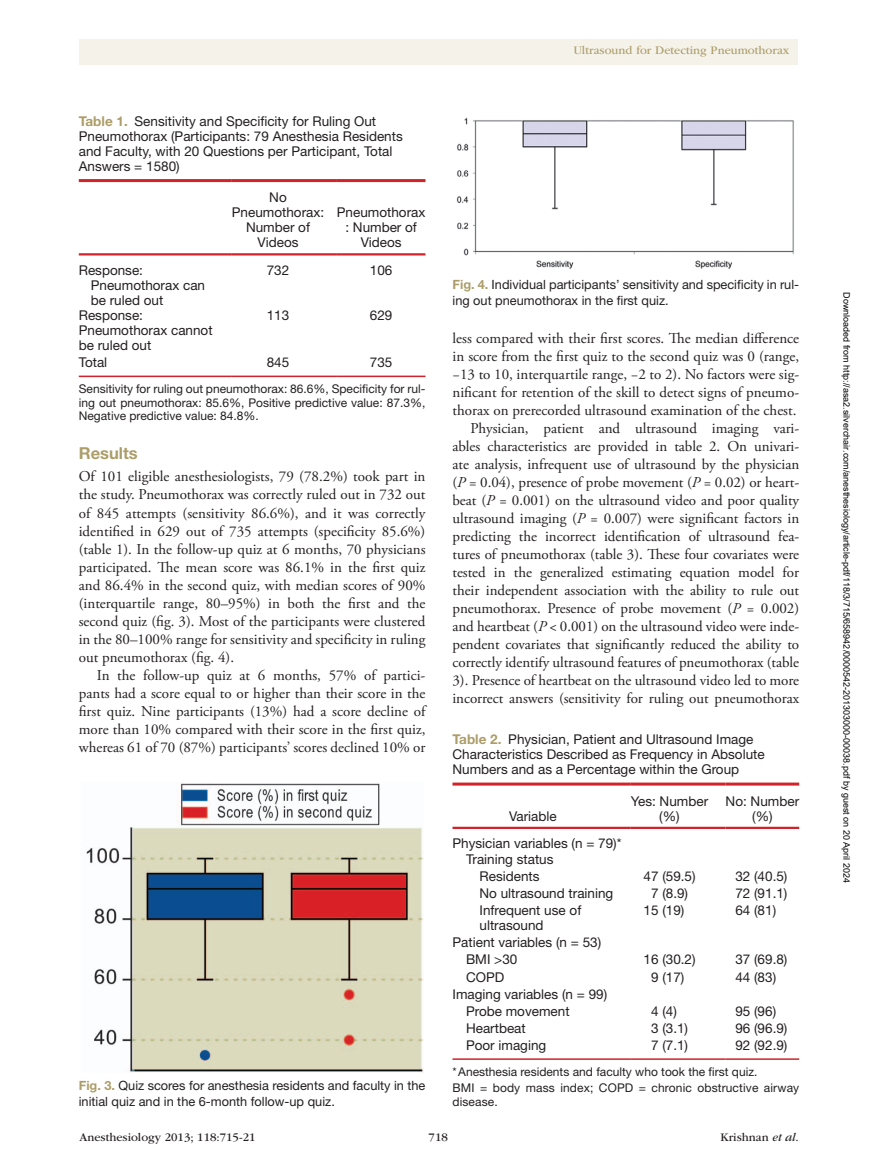
<style>
.page{position:relative;width:878px;height:1175px;background:#fff}
.page>*{position:absolute;margin:0;border:0;box-sizing:border-box;transform-origin:0 0}
.t1{font:700 16.5px "Helvetica Neue LT Std";color:#ac9d69}
.t2{font:15px/18px "Adobe Garamond Pro";letter-spacing:-.005em;color:#231f20;text-align:justify}
.t3{font:13.5px/15px "Helvetica Neue LT Std";color:#231f20}
.t4{font:12.75px/15.8px "Helvetica Neue LT Std";color:#231f20}
.t5{font:12px/13.5px "Helvetica Neue LT Std";color:#231f20;text-align:justify}
.t6{font:12px "ITC Garamond Std";color:#231f20}
.t7{font:12px "ITC Garamond Std";color:#ac9d69}
.t8{font:9px "Arial";color:#000}
.s1{font-weight:700;color:#ac9d69}
.s2{font-style:italic}
</style>
<div class="page">
<div style="left:79px;top:39px;width:718px;height:25px;background:#f5f2ea"></div>
<hr style="left:79px;top:179px;width:153px;height:3px;background:#d1232a">
<hr style="left:232px;top:179px;width:105px;height:3px;background:#d1232a">
<hr style="left:337px;top:179px;width:88px;height:3px;background:#d1232a">
<hr style="left:79px;top:253px;width:153px;height:2px;background:#d1232a">
<hr style="left:232px;top:253px;width:105px;height:2px;background:#d1232a">
<hr style="left:337px;top:253px;width:88px;height:2px;background:#d1232a">
<hr style="left:79px;top:375px;width:153px;height:2px;background:#d1232a">
<hr style="left:232px;top:375px;width:105px;height:2px;background:#d1232a">
<hr style="left:337px;top:375px;width:88px;height:2px;background:#d1232a">
<img style="left:86px;top:783px;width:337px;height:289px">
<img style="left:456px;top:117px;width:338px;height:152px">
<hr style="left:452px;top:1058px;width:178px;height:1px;background:#d1232a">
<hr style="left:630px;top:1058px;width:95px;height:1px;background:#d1232a">
<hr style="left:725px;top:1058px;width:74px;height:1px;background:#d1232a">
<hr style="left:452px;top:782px;width:178px;height:3px;background:#d1232a">
<hr style="left:630px;top:782px;width:95px;height:3px;background:#d1232a">
<hr style="left:725px;top:782px;width:74px;height:3px;background:#d1232a">
<hr style="left:452px;top:826px;width:178px;height:3px;background:#d1232a">
<hr style="left:630px;top:826px;width:95px;height:3px;background:#d1232a">
<hr style="left:725px;top:826px;width:74px;height:3px;background:#d1232a">
<p class="t3" style="left:79px;top:113px;width:325px"><span class="s1">Table 1.</span> Sensitivity and Specificity for Ruling Out Pneumothorax (Participants: 79 Anesthesia Residents and Faculty, with 20 Questions per Participant, Total Answers = 1580)</p>
<p class="t3" style="left:232px;top:190px;width:94px;text-align:center">No<br>Pneumothorax:<br>Number of<br>Videos</p>
<p class="t3" style="left:337px;top:205px;width:90px;text-align:center">Pneumothorax : Number of<br>Videos</p>
<p class="t3" style="left:91px;top:262px;width:116px;text-indent:-12px">Response:<br>Pneumothorax can be ruled out</p>
<p class="t3" style="left:267px;top:262px;width:24px">732</p>
<p class="t3" style="left:370px;top:262px;width:24px">106</p>
<p class="t3" style="left:79px;top:308px;width:135px">Response:<br>Pneumothorax cannot be ruled out</p>
<p class="t3" style="left:267px;top:308px;width:24px">113</p>
<p class="t3" style="left:370px;top:308px;width:24px">629</p>
<p class="t3" style="left:79px;top:355px;width:30px">Total</p>
<p class="t3" style="left:267px;top:355px;width:24px">845</p>
<p class="t3" style="left:370px;top:355px;width:24px">735</p>
<p class="t5" style="left:79px;top:382px;width:348px">Sensitivity for ruling out pneumothorax: 86.6%, Specificity for rul&shy;ing out pneumothorax: 85.6%, Positive predictive value: 87.3%, Negative predictive value: 84.8%.</p>
<p class="t1" style="left:79px;top:443px;width:60px">Results</p>
<p class="t2" style="left:79px;top:468px;width:348px">Of 101 eligible anesthesiologists, 79 (78.2%) took part in the study. Pneumothorax was correctly ruled out in 732 out of 845 attempts (sensitivity 86.6%), and it was correctly identified in 629 out of 735 attempts (specificity 85.6%) (table 1). In the follow-up quiz at 6 months, 70 physicians participated. The mean score was 86.1% in the first quiz and 86.4% in the second quiz, with median scores of 90% (interquartile range, 80–95%) in both the first and the second quiz (fig. 3). Most of the participants were clustered in the 80–100% range for sensitivity and specificity in ruling out pneumothorax (fig. 4).</p>
<p class="t2" style="left:79px;top:666px;width:348px;text-indent:18px">In the follow-up quiz at 6 months, 57% of partici&shy;pants had a score equal to or higher than their score in the first quiz. Nine participants (13%) had a score decline of more than 10% compared with their score in the first quiz, whereas 61 of 70 (87%) participants’ scores declined 10% or</p>
<p class="t4" style="left:79px;top:1077px;width:348px"><span class="s1">Fig. 3.</span> Quiz scores for anesthesia residents and faculty in the initial quiz and in the 6-month follow-up quiz.</p>
<p class="t7" style="left:573px;top:44px;width:217px">Ultrasound for Detecting Pneumothorax</p>
<p class="t4" style="left:452px;top:276px;width:348px"><span class="s1">Fig. 4.</span> Individual participants’ sensitivity and specificity in rul&shy;ing out pneumothorax in the first quiz.</p>
<p class="t2" style="left:452px;top:329px;width:348px;text-align:right">less compared with their first scores. The median difference in score from the first quiz to the second quiz was 0 (range, −13 to 10, interquartile range, −2 to 2). No factors were sig&shy;nificant for retention of the skill to detect signs of pneumo&shy;thorax on prerecorded ultrasound examination of the chest.<br>Physician, patient and ultrasound imaging vari&shy;ables characteristics are provided in table 2. On univari&shy;ate analysis, infrequent use of ultrasound by the physician (<span class="s2">P</span> = 0.04), presence of probe movement (<span class="s2">P</span> = 0.02) or heart&shy;beat (<span class="s2">P</span> = 0.001) on the ultrasound video and poor quality ultrasound imaging (<span class="s2">P</span> = 0.007) were significant factors in predicting the incorrect identification of ultrasound fea&shy;tures of pneumothorax (table 3). These four covariates were tested in the generalized estimating equation model for their independent association with the ability to rule out pneumothorax. Presence of probe movement (<span class="s2">P</span> = 0.002) and heartbeat (<span class="s2">P</span> &lt; 0.001) on the ultrasound video were inde&shy;pendent covariates that significantly reduced the ability to correctly identify ultrasound features of pneumothorax (table 3). Presence of heartbeat on the ultrasound video led to more incorrect answers (sensitivity for ruling out pneumothorax</p>
<p class="t3" style="left:452px;top:732px;width:314px"><span class="s1">Table 2.</span> Physician, Patient and Ultrasound Image<br>Characteristics Described as Frequency in Absolute<br>Numbers and as a Percentage within the Group</p>
<p class="t3" style="left:509px;top:808px;width:49px">Variable</p>
<p class="t3" style="left:630px;top:793px;width:79px;text-align:center">Yes: Number (%)</p>
<p class="t3" style="left:725px;top:793px;width:75px;text-align:center">No: Number (%)</p>
<p class="t3" style="left:466px;top:835px;width:157px;line-height:15.6px;text-indent:-14px">Physician variables (n = 79)*<br>Training status</p>
<p class="t3" style="left:479px;top:868px;width:62px">Residents</p>
<p class="t3" style="left:643px;top:868px;width:54px">47 (59.5)</p>
<p class="t3" style="left:735px;top:868px;width:54px">32 (40.5)</p>
<p class="t3" style="left:479px;top:885px;width:135px">No ultrasound training</p>
<p class="t3" style="left:651px;top:885px;width:39px">7 (8.9)</p>
<p class="t3" style="left:735px;top:885px;width:54px">72 (91.1)</p>
<p class="t3" style="left:479px;top:902px;width:103px">Infrequent use of ultrasound</p>
<p class="t3" style="left:643px;top:902px;width:42px">15 (19)</p>
<p class="t3" style="left:735px;top:902px;width:42px">64 (81)</p>
<p class="t3" style="left:466px;top:933px;width:137px;line-height:17.1px;text-indent:-14px">Patient variables (n = 53)<br>BMI &gt;30</p>
<p class="t3" style="left:643px;top:952px;width:54px">16 (30.2)</p>
<p class="t3" style="left:735px;top:952px;width:54px">37 (69.8)</p>
<p class="t3" style="left:466px;top:969px;width:40px">COPD</p>
<p class="t3" style="left:651px;top:969px;width:35px">9 (17)</p>
<p class="t3" style="left:735px;top:969px;width:42px">44 (83)</p>
<p class="t3" style="left:466px;top:985px;width:143px;line-height:17.1px;text-indent:-14px">Imaging variables (n = 99)<br>Probe movement</p>
<p class="t3" style="left:651px;top:1003px;width:27px">4 (4)</p>
<p class="t3" style="left:735px;top:1003px;width:42px">95 (96)</p>
<p class="t3" style="left:466px;top:1020px;width:61px">Heartbeat</p>
<p class="t3" style="left:651px;top:1020px;width:39px">3 (3.1)</p>
<p class="t3" style="left:735px;top:1020px;width:54px">96 (96.9)</p>
<p class="t3" style="left:466px;top:1037px;width:82px">Poor imaging</p>
<p class="t3" style="left:651px;top:1037px;width:39px">7 (7.1)</p>
<p class="t3" style="left:735px;top:1037px;width:54px">92 (92.9)</p>
<p class="t5" style="left:452px;top:1063px;width:348px;line-height:16.5px">*Anesthesia residents and faculty who took the first quiz.<br>BMI = body mass index; COPD = chronic obstructive airway</p>
<p class="t5" style="left:452px;top:1094px;width:47px">disease.</p>
<p class="t6" style="left:80px;top:1130px;width:177px">Anesthesiology 2013; 118:715-21</p>
<p class="t6" style="left:428px;top:1130px;width:21px">718</p>
<p class="t6" style="left:720px;top:1130px;width:80px">Krishnan <span class="s2">et al</span>.</p>
<p class="t8" style="left:850px;top:292px;width:592px;rotate:90deg">Downloaded from http://asa2.silverchair.com/anesthesiology/article-pdf/118/3/715/658942/0000542-201303000-00038.pdf by guest on 20 April 2024</p>
</div>
